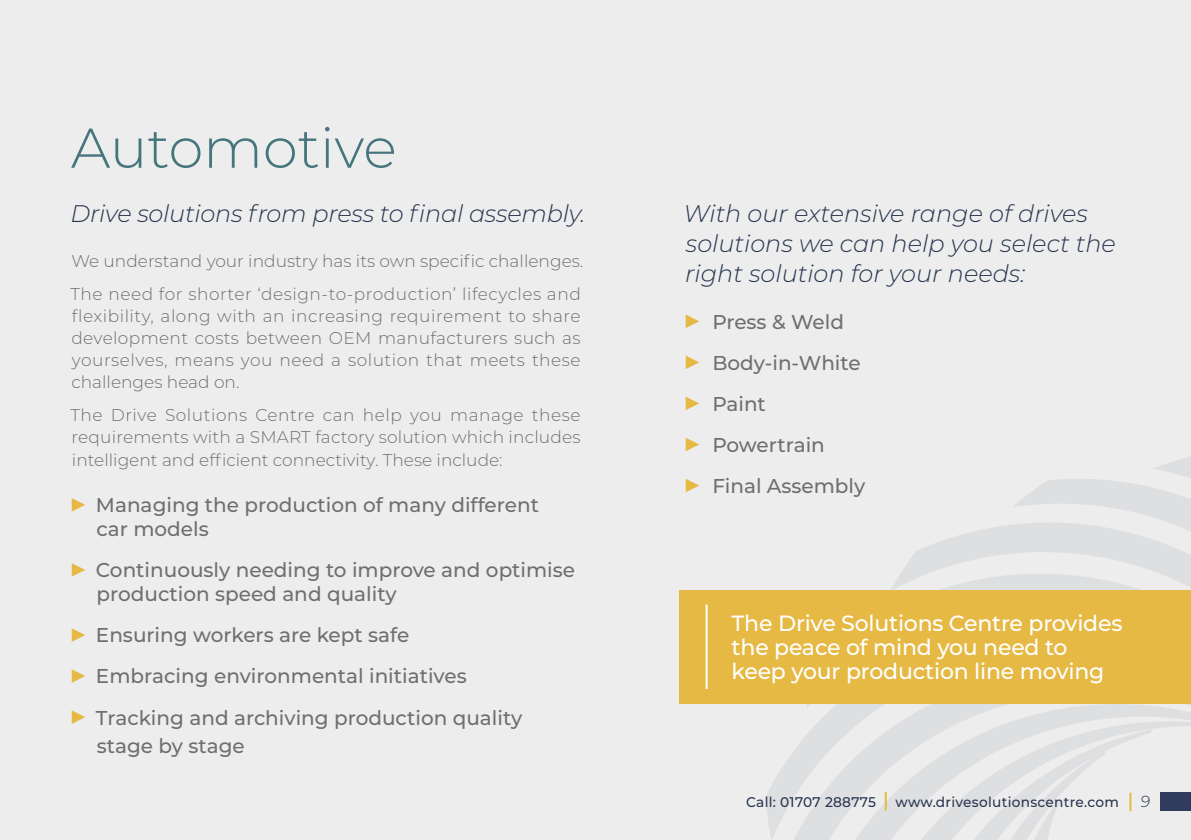
<style>
.page{position:relative;width:1191px;height:840px;background:#fff}
.page>*{position:absolute;margin:0;border:0;box-sizing:border-box;transform-origin:0 0}
.t1{font:300 56px "Montserrat";color:#45757d}
.t2{font:italic 300 24px/30px "Montserrat";color:#283650}
.t3{font:500 22px/24px "Montserrat";letter-spacing:-.01em;color:#fff}
.t4{font:500 20px/41px "Montserrat";color:#706f6f}
.t5{font:300 17px/22px "Montserrat";color:#706f6f;text-align:justify}
.t6{font:italic 300 16px "Montserrat";color:#283650}
.t7{font:500 14px "Montserrat";letter-spacing:.02em;color:#283650}
</style>
<div class="page">
<div style="left:0;top:0;width:1191px;height:839px;background:#ededed"></div>
<svg style="left:1154px;top:457px;width:37px;height:20px"></svg>
<svg style="left:762px;top:702px;width:40px;height:137px"></svg>
<svg style="left:802px;top:702px;width:56px;height:137px"></svg>
<div style="left:679px;top:589px;width:512px;height:113px;background:#e5b944"></div>
<hr style="left:705px;top:604px;width:2px;height:84px;background:#fff">
<svg style="left:858px;top:477px;width:333px;height:362px"></svg>
<h1 class="t1" style="left:71px;top:110px;width:327px">Automotive</h1>
<h2 class="t2" style="left:71px;top:197px;width:516px">Drive solutions from press to final assembly.</h2>
<p class="t5" style="left:70px;top:243px;width:514px;line-height:33.4px">We understand your industry has its own specific challenges.<br>The need for shorter ‘design-to-production’ lifecycles and</p>
<p class="t5" style="left:71px;top:304px;width:511px">flexibility, along with an increasing requirement to share development costs between OEM manufacturers such as yourselves, means you need a solution that meets these challenges head on.</p>
<p class="t5" style="left:70px;top:403px;width:512px">The Drive Solutions Centre can help you manage these requirements with a SMART factory solution which includes intelligent and efficient connectivity. These include:</p>
<p class="t4" style="left:96px;top:492px;width:444px;line-height:24px;text-indent:-24px"><sup>►</sup> Managing the production of many different car models</p>
<p class="t4" style="left:96px;top:557px;width:480px;line-height:24px;text-indent:-24px"><sup>►</sup> Continuously needing to improve and optimise production speed and quality</p>
<p class="t4" style="left:72px;top:613px;width:451px"><sup>►</sup> Ensuring workers are kept safe<br><sup>►</sup> Embracing environmental initiatives<br><sup>►</sup> Tracking and archiving production quality</p>
<p class="t4" style="left:97px;top:724px;width:149px">stage by stage</p>
<h2 class="t2" style="left:683px;top:197px;width:434px">With our extensive range of drives solutions we can help you select the right solution for your needs:</h2>
<p class="t4" style="left:686px;top:300px;width:181px"><sup>►</sup> Press &amp; Weld<br><sup>►</sup> Body-in-White <sup>►</sup> Paint<br><sup>►</sup> Powertrain<br><sup>►</sup> Final Assembly</p>
<p class="t3" style="left:731px;top:609px;width:392px">The Drive Solutions Centre provides the peace of mind you need to keep your production line moving</p>
<p class="t7" style="left:746px;top:791px;width:131px">Call: 01707 288775</p>
<p class="t7" style="left:895px;top:791px;width:225px">www.drivesolutionscentre.com</p>
<p class="t6" style="left:1140px;top:790px;width:11px">9</p>
</div>
